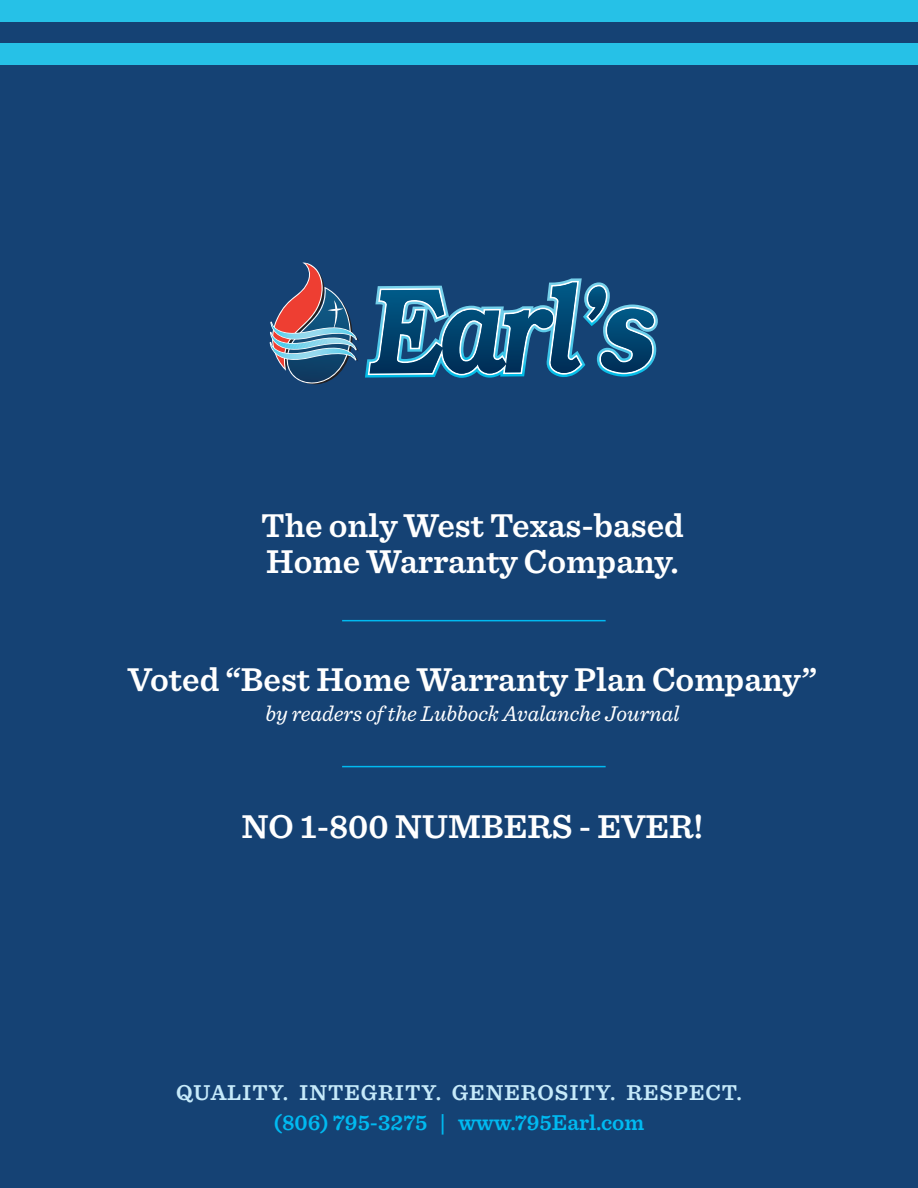
<style>
.page{position:relative;width:918px;height:1188px;background:#fff}
.page>*{position:absolute;margin:0;border:0;box-sizing:border-box;transform-origin:0 0}
.t1{font:600 34.5px "Sentinel";color:#fff}
.t2{font:600 22.5px "Sentinel";letter-spacing:.04em;color:#c6eafa}
.t3{font:italic 22.5px "Sentinel";color:#fff}
.t4{font:600 22.5px "Sentinel";color:#00baf1}
</style>
<div class="page">
<div style="left:0;top:22px;width:918px;height:1166px;background:#154274"></div>
<hr style="left:342px;top:620px;width:264px;height:1px;background:#00baf1">
<hr style="left:342px;top:766px;width:264px;height:1px;background:#00baf1">
<svg style="left:365px;top:278px;width:293px;height:100px;background:#29668e"></svg>
<svg style="left:264px;top:262px;width:95px;height:124px;background:#4e5f7f"></svg>
<div style="left:0;top:0;width:918px;height:22px;background:#26c1e7"></div>
<div style="left:0;top:43px;width:918px;height:21px;background:#26c1e7"></div>
<p class="t1" style="left:261px;top:499px;width:424px">The only West Texas-based</p>
<p class="t1" style="left:266px;top:535px;width:414px">Home Warranty Company.</p>
<p class="t1" style="left:128px;top:652px;width:691px">Voted “Best Home Warranty Plan Company”</p>
<p class="t3" style="left:265px;top:696px;width:416px">by readers of the Lubbock Avalanche Journal</p>
<p class="t1" style="left:241px;top:799px;width:464px">NO 1-800 NUMBERS - EVER!</p>
<p class="t2" style="left:176px;top:1075px;width:567px">QUALITY. INTEGRITY. GENEROSITY. RESPECT.</p>
<p class="t4" style="left:274px;top:1105px;width:372px">(806) 795-3275 | www.795Earl.com</p>
</div>
